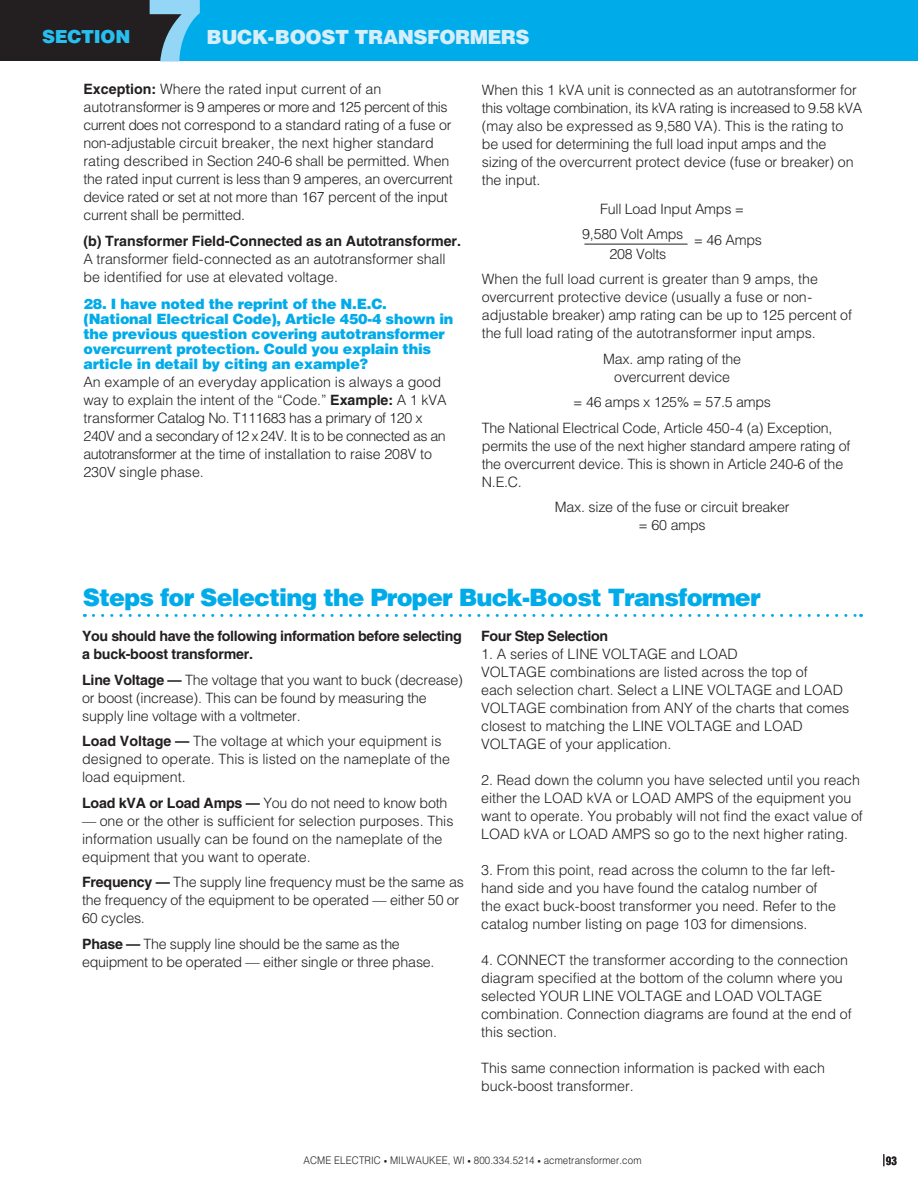
<style>
.page{position:relative;width:918px;height:1188px;background:#fff}
.page>*{position:absolute;margin:0;border:0;box-sizing:border-box;transform-origin:0 0}
.t1{font:900 88.5px "Helvetica";color:#93d6f5}
.t2{font:900 24px "Helvetica";letter-spacing:-.035em;color:#00abea}
.t3{font:900 19.5px "Helvetica";letter-spacing:-.02em;color:#d5eefa}
.t4{font:900 18px "Helvetica";letter-spacing:-.015em;color:#27bef0}
.t5{font:300 14.25px/18px "Helvetica";color:#231f20}
.t6{font:900 14.25px/15px "Helvetica";letter-spacing:-.015em;color:#00abea}
.t7{font:700 14.25px/18px "Helvetica";letter-spacing:-.025em;color:#231f20}
.t8{font:300 14.25px/18px "Helvetica";letter-spacing:-.02em;color:#231f20}
.t9{font:700 14.25px "Helvetica";letter-spacing:-.005em;color:#231f20}
.t10{font:700 condensed 11.25px "Helvetica";color:#231f20}
.t11{font:300 10.5px "Helvetica";letter-spacing:.01em;color:#231f20;scale:.93 1}
.s1{font-weight:700}
.s2{font-size:7.5px}
</style>
<div class="page">
<div style="left:0;top:0;width:189px;height:61px;background:#231f20"></div>
<div style="left:176px;top:0;width:742px;height:61px;background:#00abea"></div>
<svg style="left:175px;top:8px;width:20px;height:36px"></svg>
<svg style="left:883px;top:1154px;width:1px;height:12px"></svg>
<hr style="left:584px;top:244px;width:104px;height:1px;background:#231f20">
<svg style="left:93px;top:614px;width:769px;height:3px"></svg>
<p class="t4" style="left:42px;top:25px;width:90px">SECTION</p>
<h1 class="t1" style="left:145px;top:-28px;width:61px">7</h1>
<h3 class="t3" style="left:207px;top:24px;width:325px">BUCK-BOOST TRANSFORMERS</h3>
<p class="t5" style="left:83px;top:80px;width:371px"><span class="s1">Exception:</span> Where the rated input current of an autotransformer is 9 am peres or more and 125 percent of this current does not correspond to a standard rating of a fuse or non-adjustable circuit breaker, the next higher standard rating described in Section 240-6 shall be permitted. When the rated input current is less than 9 amperes, an overcurrent device rated or set at not more than 167 percent of the input current shall be permitted.</p>
<p class="t9" style="left:83px;top:232px;width:379px">(b) Transformer Field-Connected as an Autotransformer.</p>
<p class="t5" style="left:83px;top:249px;width:364px">A transformer field-connected as an autotransformer shall be identified for use at elevated voltage.</p>
<p class="t6" style="left:83px;top:296px;width:371px">28. I have noted the reprint of the N.E.C. (National Electrical Code), Article 450-4 shown in the previous question covering autotransformer overcurrent protection. Could you explain this article in detail by citing an example?</p>
<p class="t5" style="left:83px;top:372px;width:365px">An example of an everyday application is always a good way to explain the intent of the “Code.” <span class="s1">Example:</span> A 1 kVA transformer Catalog No. T111683 has a primary of 120 x 240V and a secondary of 12 x 24V. It is to be connected as an autotransformer at the time of installation to raise 208V to 230V single phase.</p>
<p class="t5" style="left:482px;top:81px;width:382px">When this 1 kVA unit is connected as an autotransformer for this voltage combination, its kVA rating is increased to 9.58 kVA (may also be expressed as 9,580 VA). This is the rating to be used for determining the full load input amps and the sizing of the overcurrent protect device (fuse or breaker) on the input.</p>
<p class="t5" style="left:582px;top:195px;width:181px;line-height:25.5px;text-align:center">Full Load Input Amps =<br>9,580 Volt Amps = 46 Amps</p>
<p class="t5" style="left:482px;top:240px;width:338px;line-height:25.5px;text-indent:128px">208 Volts<br>When the full load current is greater than 9 amps, the</p>
<p class="t5" style="left:482px;top:288px;width:372px">overcurrent protective device (usually a fuse or non&shy;adjustable breaker) amp rating can be up to 125 percent of the full load rating of the autotransformer input amps.</p>
<p class="t5" style="left:603px;top:349px;width:140px;text-align:center">Max. amp rating of the overcurrent device</p>
<p class="t5" style="left:482px;top:389px;width:352px;line-height:25.5px;text-indent:91px">= 46 amps x 125% = 57.5 amps<br>The National Electrical Code, Article 450-4 (a) Exception,</p>
<p class="t5" style="left:482px;top:436px;width:370px">permits the use of the next higher standard ampere rating of the overcurrent device. This is shown in Article 240-6 of the<br>N.E.C.</p>
<p class="t5" style="left:555px;top:498px;width:236px;text-align:center">Max. size of the fuse or circuit breaker = 60 amps</p>
<h2 class="t2" style="left:83px;top:582px;width:679px">Steps for Selecting the Proper Buck-Boost Transformer</h2>
<p class="t7" style="left:481px;top:627px;width:129px">Four Step Selection</p>
<p class="t5" style="left:481px;top:644px;width:370px">1. A series of LINE VOLTAGE and LOAD<br>VOLTAGE combinations are listed across the top of<br>each selection chart. Select a LINE VOLTAGE and LOAD VOLTAGE combination from ANY of the charts that comes closest to matching the LINE VOLTAGE and LOAD VOLTAGE of your application.</p>
<p class="t5" style="left:481px;top:770px;width:383px">2. Read down the column you have selected until you reach either the LOAD kVA or LOAD AMPS of the equipment you want to operate. You probably will not find the exact value of LOAD kVA or LOAD AMPS so go to the next higher rating.</p>
<p class="t5" style="left:481px;top:860px;width:356px">3. From this point, read across the column to the far left&shy;hand side and you have found the catalog number of the exact buck-boost transformer you need. Refer to the catalog number listing on page 103 for dimensions.</p>
<p class="t5" style="left:481px;top:950px;width:372px">4. CONNECT the transformer according to the connection diagram specified at the bottom of the column where you selected YOUR LINE VOLTAGE and LOAD VOLTAGE combination. Connection diagrams are found at the end of this section.</p>
<p class="t5" style="left:481px;top:1058px;width:345px">This same connection information is packed with each buck-boost transformer.</p>
<p class="t7" style="left:82px;top:627px;width:381px">You should have the following information before selecting a buck-boost transformer.</p>
<p class="t5" style="left:82px;top:670px;width:382px"><span class="s1">Line Voltage —</span> The voltage that you want to buck (decrease) or boost (increase). This can be found by measuring the supply line voltage with a voltmeter.</p>
<p class="t5" style="left:82px;top:732px;width:369px"><span class="s1">Load Voltage —</span> The voltage at which your equipment is designed to operate. This is listed on the nameplate of the load equipment.</p>
<p class="t5" style="left:82px;top:793px;width:367px"><span class="s1">Load kVA or Load Amps —</span> You do not need to know both</p>
<p class="t5" style="left:82px;top:811px;width:373px">— one or the other is sufficient for selection purposes. This information usually can be found on the nameplate of the equipment that you want to operate.</p>
<p class="t5" style="left:82px;top:873px;width:383px"><span class="s1">Frequency —</span> The supply line frequency must be the same as the frequency of the equipment to be operated — either 50 or<br>60 cycles.</p>
<p class="t8" style="left:82px;top:934px;width:354px"><span class="s1">Phase —</span> The supply line should be the same as the equipment to be operated — either single or three phase.</p>
<p class="t11" style="left:304px;top:1154px;width:365px">ACME ELECTRIC <span class="s2">•</span> MILWAUKEE, WI <span class="s2">•</span> 800.334.5214 <span class="s2">•</span> acmetransformer.com</p>
<p class="t10" style="left:886px;top:1154px;width:13px">93</p>
</div>
